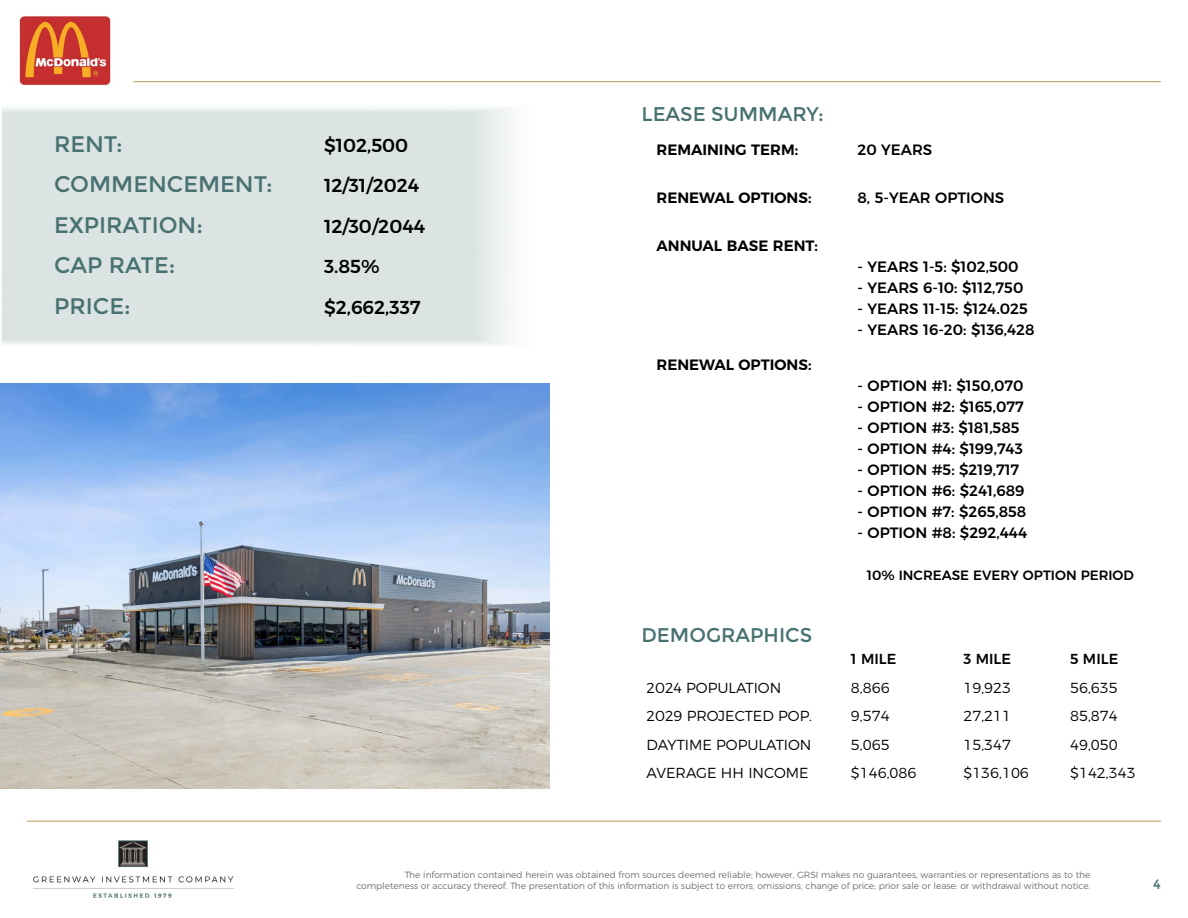
<style>
.page{position:relative;width:1188px;height:918px;background:#fff}
.page>*{position:absolute;margin:0;border:0;box-sizing:border-box;transform-origin:0 0}
.t1{font:22.5px "Montserrat";color:#487171}
.t2{font:19.8px "Montserrat";color:#487171}
.t3{font:500 18.75px "Montserrat";color:#000}
.t4{font:500 15px "Montserrat";color:#000}
.t5{font:600 15px "Montserrat";color:#000}
.t6{font:300 14.55px "Montserrat";color:#000}
.t7{font:500 14.55px "Montserrat";color:#000}
.t8{font:500 13.5px "Montserrat";color:#000}
.t9{font:13.5px "Montserrat";color:#487171}
.t10{font:300 9px/10.8px "Montserrat";color:#6f6b6b;text-align:right}
</style>
<div class="page">
<img style="left:33px;top:840px;width:201px;height:58px">
<hr style="left:133px;top:81px;width:1028px;height:1px;background:#b7985f">
<hr style="left:27px;top:821px;width:1134px;height:1px;background:#b7985f">
<img style="left:19px;top:16px;width:92px;height:70px">
<svg style="left:1px;top:108px;width:509px;height:237px;background:#dce4e4"></svg>
<img style="left:0;top:384px;width:549px;height:404px">
<h1 class="t1" style="left:54px;top:131px;width:70px">RENT:</h1>
<h3 class="t3" style="left:324px;top:130px;width:86px">$102,500</h3>
<h1 class="t1" style="left:54px;top:171px;width:220px">COMMENCEMENT:</h1>
<h3 class="t3" style="left:324px;top:170px;width:97px">12/31/2024</h3>
<h1 class="t1" style="left:54px;top:212px;width:151px">EXPIRATION:</h1>
<h3 class="t3" style="left:324px;top:211px;width:103px">12/30/2044</h3>
<h1 class="t1" style="left:54px;top:252px;width:123px">CAP RATE:</h1>
<h3 class="t3" style="left:324px;top:251px;width:57px">3.85%</h3>
<h1 class="t1" style="left:54px;top:293px;width:78px">PRICE:</h1>
<h3 class="t3" style="left:324px;top:292px;width:98px">$2,662,337</h3>
<h2 class="t2" style="left:641px;top:102px;width:184px">LEASE SUMMARY:</h2>
<h3 class="t5" style="left:656px;top:138px;width:143px">REMAINING TERM:</h3>
<h3 class="t4" style="left:857px;top:138px;width:76px">20 YEARS</h3>
<h3 class="t5" style="left:656px;top:186px;width:157px">RENEWAL OPTIONS:</h3>
<h3 class="t4" style="left:857px;top:186px;width:148px">8, 5-YEAR OPTIONS</h3>
<h3 class="t5" style="left:656px;top:234px;width:163px">ANNUAL BASE RENT:</h3>
<h3 class="t4" style="left:857px;top:255px;width:163px">- YEARS 1-5: $102,500</h3>
<h3 class="t4" style="left:857px;top:276px;width:167px">- YEARS 6-10: $112,750</h3>
<h3 class="t4" style="left:857px;top:297px;width:172px">- YEARS 11-15: $124.025</h3>
<h3 class="t4" style="left:857px;top:318px;width:179px">- YEARS 16-20: $136,428</h3>
<h3 class="t5" style="left:656px;top:352px;width:157px">RENEWAL OPTIONS:</h3>
<h3 class="t4" style="left:857px;top:373px;width:168px">- OPTION #1: $150,070</h3>
<h3 class="t4" style="left:857px;top:394px;width:168px">- OPTION #2: $165,077</h3>
<h3 class="t4" style="left:857px;top:415px;width:164px">- OPTION #3: $181,585</h3>
<h3 class="t4" style="left:857px;top:436px;width:167px">- OPTION #4: $199,743</h3>
<h3 class="t4" style="left:857px;top:457px;width:163px">- OPTION #5: $219,717</h3>
<h3 class="t4" style="left:857px;top:478px;width:169px">- OPTION #6: $241,689</h3>
<h3 class="t4" style="left:857px;top:499px;width:170px">- OPTION #7: $265,858</h3>
<h3 class="t4" style="left:857px;top:520px;width:171px">- OPTION #8: $292,444</h3>
<h3 class="t8" style="left:867px;top:564px;width:269px">10% INCREASE EVERY OPTION PERIOD</h3>
<h2 class="t2" style="left:641px;top:624px;width:172px">DEMOGRAPHICS</h2>
<h3 class="t7" style="left:851px;top:647px;width:47px">1 MILE</h3>
<h3 class="t7" style="left:963px;top:647px;width:49px">3 MILE</h3>
<h3 class="t7" style="left:1070px;top:647px;width:50px">5 MILE</h3>
<h3 class="t6" style="left:647px;top:676px;width:136px">2024 POPULATION</h3>
<h3 class="t6" style="left:851px;top:676px;width:40px">8,866</h3>
<h3 class="t6" style="left:963px;top:676px;width:49px">19,923</h3>
<h3 class="t6" style="left:1070px;top:676px;width:49px">56,635</h3>
<h3 class="t6" style="left:647px;top:705px;width:167px">2029 PROJECTED POP.</h3>
<h3 class="t6" style="left:851px;top:705px;width:40px">9,574</h3>
<h3 class="t6" style="left:963px;top:705px;width:49px">27,211</h3>
<h3 class="t6" style="left:1070px;top:705px;width:49px">85,874</h3>
<h3 class="t6" style="left:647px;top:733px;width:166px">DAYTIME POPULATION</h3>
<h3 class="t6" style="left:851px;top:733px;width:40px">5,065</h3>
<h3 class="t6" style="left:963px;top:733px;width:49px">15,347</h3>
<h3 class="t6" style="left:1070px;top:733px;width:49px">49,050</h3>
<h3 class="t6" style="left:647px;top:762px;width:164px">AVERAGE HH INCOME</h3>
<h3 class="t6" style="left:851px;top:762px;width:67px">$146,086</h3>
<h3 class="t6" style="left:963px;top:762px;width:67px">$136,106</h3>
<h3 class="t6" style="left:1070px;top:762px;width:67px">$142,343</h3>
<p class="t10" style="left:356px;top:868px;width:736px">The information contained herein was obtained from sources deemed reliable; however, GRSI makes no guarantees, warranties or representations as to the completeness or accuracy thereof. The presentation of this information is subject to errors; omissions; change of price; prior sale or lease; or withdrawal without notice.</p>
<h3 class="t9" style="left:1153px;top:876px;width:9px">4</h3>
</div>
